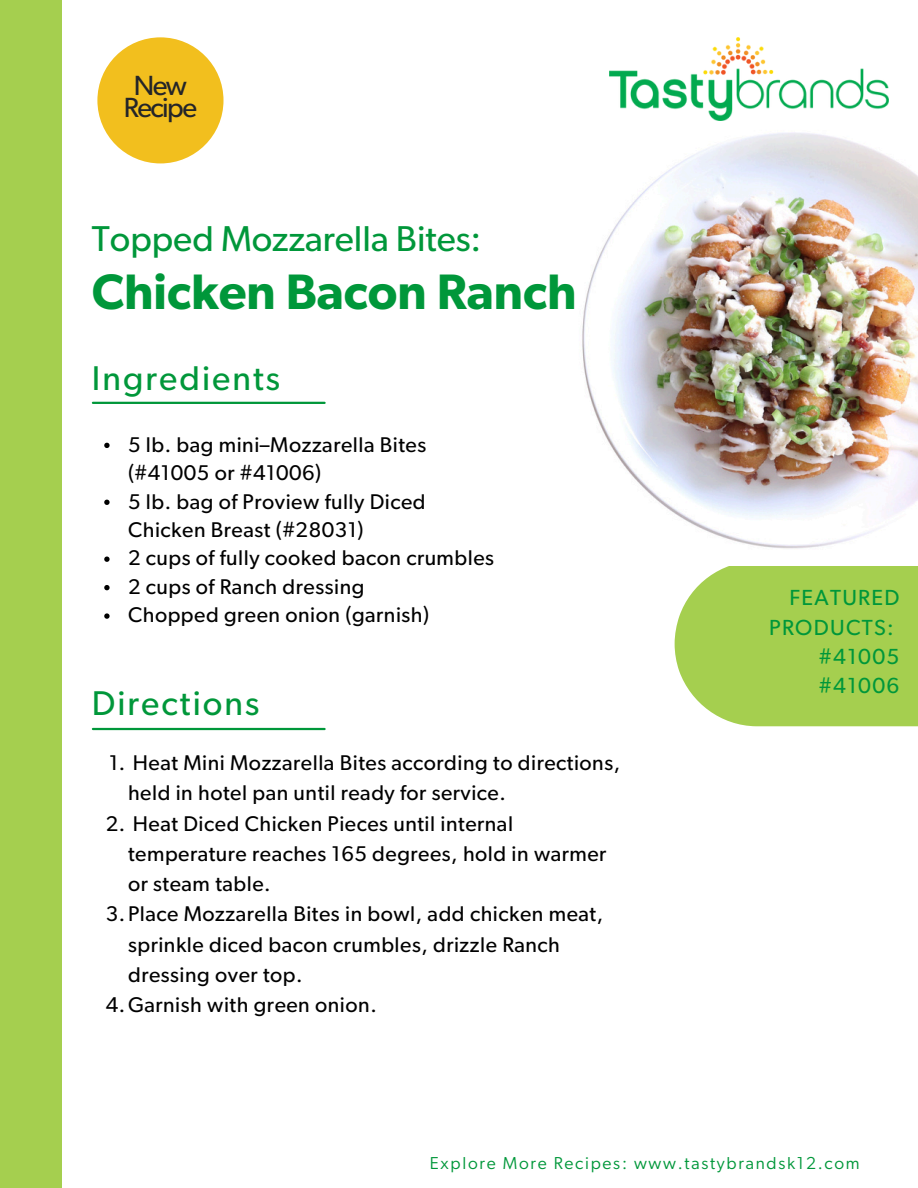
<style>
.page{position:relative;width:918px;height:1188px;background:#fff}
.page>*{position:absolute;margin:0;border:0;box-sizing:border-box;transform-origin:0 0}
.t1{font:600 49.95px "Gibson";color:#00973a}
.t2{font:36px "Gibson";color:#00973a}
.t3{font:34.35px "Gibson";letter-spacing:.06em;color:#00973a}
.t4{font:27.75px/22.6px "Gibson";letter-spacing:-.055em;color:#242529;text-align:center}
.t5{font:21.9px/29.2px "Gibson";letter-spacing:.06em;color:#00973a;text-align:right}
.t6{font:21.3px/30.3px "Gibson";letter-spacing:.025em;color:#000}
.t7{font:17.4px "Gibson";letter-spacing:.1em;color:#00973a}
</style>
<div class="page">
<hr style="left:93px;top:728px;width:232px;height:2px;background:#00973a">
<hr style="left:93px;top:402px;width:232px;height:2px;background:#00973a">
<div style="left:0;top:0;width:61px;height:1188px;background:#a5cf4f"></div>
<svg style="left:675px;top:566px;width:243px;height:160px;background:#acd25d"></svg>
<div style="left:97px;top:37px;width:127px;height:126px;background:#f2bf1e;border-radius:50%"></div>
<img style="left:582px;top:132px;width:336px;height:417px">
<img style="left:610px;top:37px;width:279px;height:84px">
<svg style="left:104px;top:443px;width:6px;height:5px"></svg>
<svg style="left:104px;top:500px;width:6px;height:5px"></svg>
<svg style="left:104px;top:557px;width:6px;height:5px"></svg>
<svg style="left:104px;top:585px;width:6px;height:5px"></svg>
<svg style="left:104px;top:613px;width:6px;height:6px"></svg>
<p class="t4" style="left:124px;top:75px;width:75px">New<br>Recipe</p>
<p class="t2" style="left:92px;top:222px;width:391px">Topped Mozzarella Bites:</p>
<p class="t1" style="left:92px;top:269px;width:486px">Chicken Bacon Ranch</p>
<p class="t3" style="left:92px;top:362px;width:190px">Ingredients</p>
<p class="t6" style="left:128px;top:431px;width:300px;line-height:28.5px">5 lb. bag mini–Mozzarella Bites (#41005 or #41006)</p>
<h1 class="t6" style="left:128px;top:488px;width:299px;line-height:28.5px">5 lb. bag of Proview fully Diced<br>Chicken Breast (#28031)</h1>
<h1 class="t6" style="left:128px;top:544px;width:368px">2 cups of fully cooked bacon crumbles</h1>
<p class="t6" style="left:128px;top:572px;width:238px">2 cups of Ranch dressing</p>
<p class="t6" style="left:128px;top:601px;width:303px">Chopped green onion (garnish)</p>
<p class="t3" style="left:92px;top:687px;width:169px">Directions</p>
<h3 class="t6" style="left:128px;top:749px;width:494px;text-indent:-19px">1. Heat Mini Mozzarella Bites according to directions, held in hotel pan until ready for service.</h3>
<h1 class="t6" style="left:128px;top:809px;width:480px;text-indent:-22px">2. Heat Diced Chicken Pieces until internal temperature reaches 165 degrees, hold in warmer or steam table.</h1>
<p class="t6" style="left:128px;top:900px;width:477px;text-indent:-22px">3.Place Mozzarella Bites in bowl, add chicken meat, sprinkle diced bacon crumbles, drizzle Ranch dressing over top.</p>
<p class="t6" style="left:106px;top:991px;width:272px">4.Garnish with green onion.</p>
<p class="t5" style="left:769px;top:584px;width:132px">FEATURED<br>PRODUCTS: #41005 #41006</p>
<p class="t7" style="left:430px;top:1155px;width:431px">Explore More Recipes: www.tastybrandsk12.com</p>
</div>
